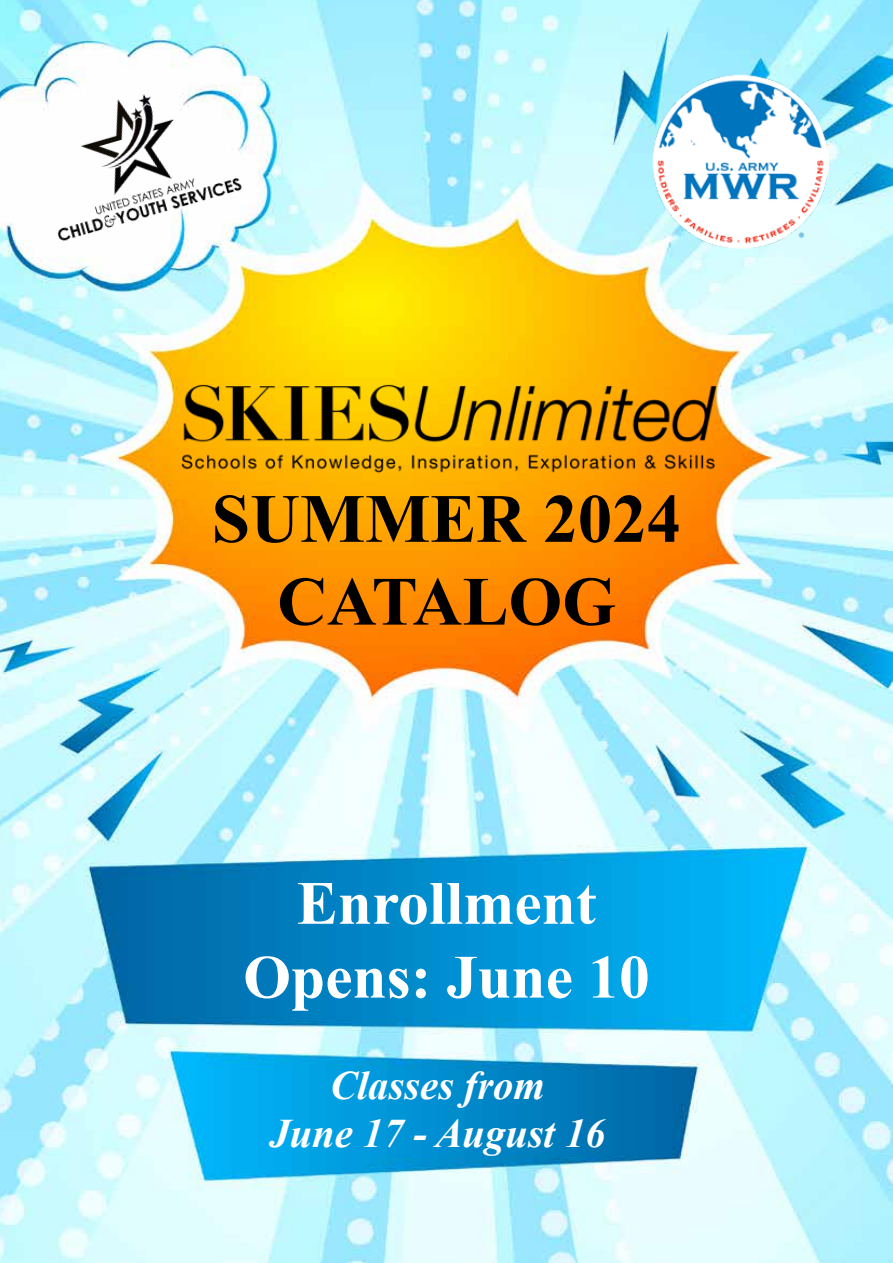
<style>
.page{position:relative;width:893px;height:1263px;background:#fff}
.page>*{position:absolute;margin:0;border:0;box-sizing:border-box;transform-origin:0 0}
.t1{font:700 69px/82.8px "Times New Roman";color:#000;text-align:center}
.t2{font:700 61.5px/73.8px "Times New Roman";color:#fff;text-align:center}
.t3{font:italic 700 40.5px/48.6px "Times New Roman";color:#fff;text-align:center}
</style>
<div class="page">
<img style="left:0;top:0;width:893px;height:1263px">
<img style="left:652px;top:75px;width:176px;height:173px">
<svg style="left:21px;top:67px;width:229px;height:182px"></svg>
<img style="left:127px;top:335px;width:643px;height:192px">
<h1 class="t1" style="left:212px;top:475px;width:471px">SUMMER 2024<br>CATALOG</h1>
<h2 class="t2" style="left:243px;top:864px;width:408px">Enrollment<br>Opens: June 10</h2>
<p class="t3" style="left:269px;top:1060px;width:338px">Classes from<br>June 17 - August 16</p>
</div>
